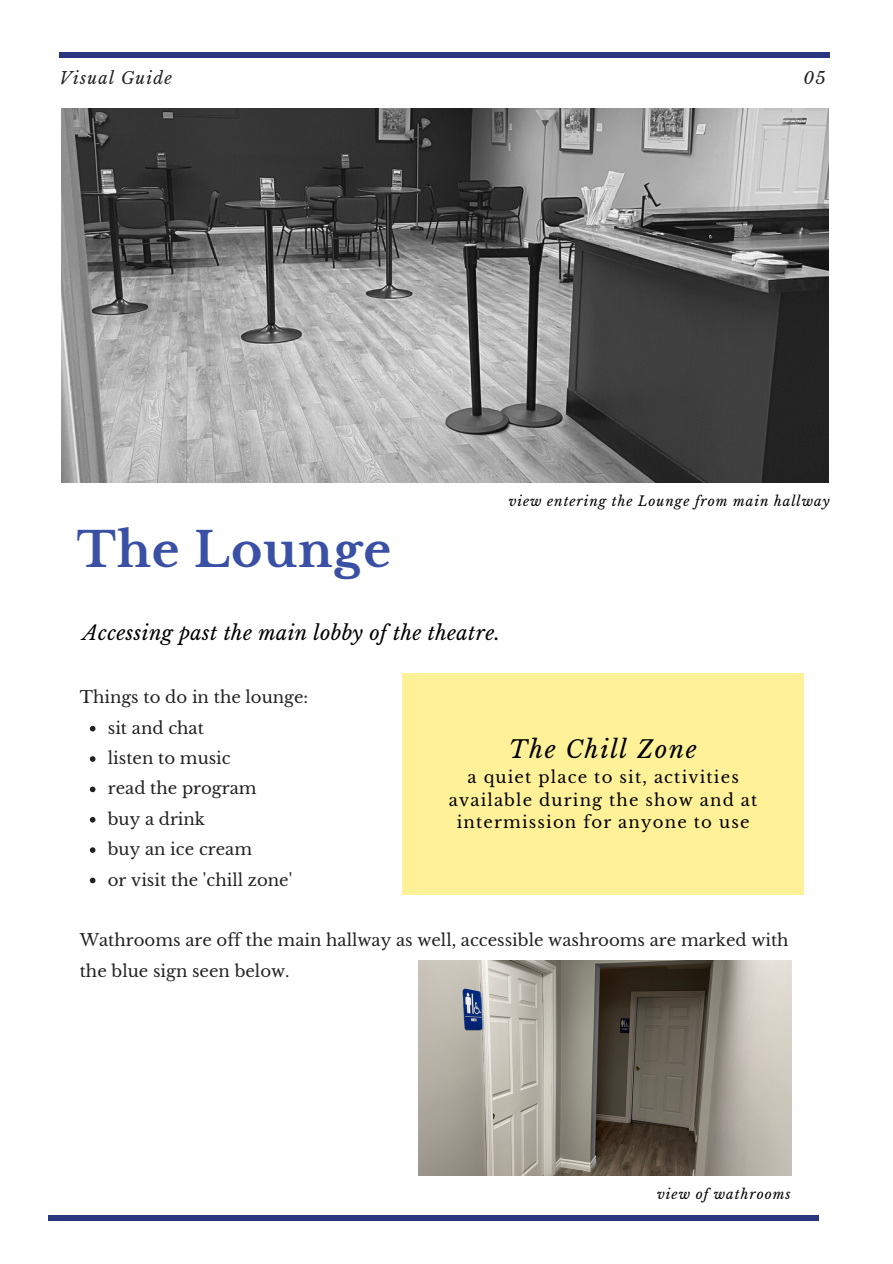
<style>
.page{position:relative;width:893px;height:1264px;background:#fff}
.page>*{position:absolute;margin:0;border:0;box-sizing:border-box;transform-origin:0 0}
.t1{font:700 47.55px "Libre Baskerville";letter-spacing:.02em;color:#3a50a5}
.t2{font:italic 24px "Libre Baskerville";letter-spacing:.07em;color:#000}
.t3{font:italic 19.8px "Libre Baskerville";letter-spacing:.02em;color:#000}
.t4{font:16.5px/30.3px "Libre Baskerville";color:#222}
.t5{font:16.5px/22.5px "Libre Baskerville";letter-spacing:.07em;color:#000;text-align:center}
.t6{font:italic 16.5px "Libre Baskerville";letter-spacing:.07em;color:#222}
.t7{font:italic 13.5px "Libre Baskerville";letter-spacing:.07em;color:#000}
</style>
<div class="page">
<hr style="left:60px;top:53px;width:770px;height:4px;background:#2a377f">
<img style="left:62px;top:108px;width:766px;height:374px">
<div style="left:49px;top:1215px;width:770px;height:5px;background:#2a377f"></div>
<svg style="left:90px;top:725px;width:5px;height:6px"></svg>
<svg style="left:90px;top:756px;width:5px;height:5px"></svg>
<svg style="left:90px;top:786px;width:5px;height:6px"></svg>
<svg style="left:90px;top:817px;width:5px;height:5px"></svg>
<svg style="left:90px;top:847px;width:5px;height:6px"></svg>
<svg style="left:90px;top:877px;width:5px;height:6px"></svg>
<img style="left:419px;top:960px;width:372px;height:215px">
<div style="left:402px;top:673px;width:401px;height:221px;background:#fff197"></div>
<p class="t6" style="left:60px;top:68px;width:114px">Visual Guide</p>
<p class="t6" style="left:803px;top:68px;width:24px">05</p>
<p class="t1" style="left:77px;top:520px;width:316px">The Lounge</p>
<p class="t7" style="left:508px;top:493px;width:322px">view entering the Lounge from main hallway</p>
<p class="t3" style="left:83px;top:620px;width:419px">Accessing past the main lobby of the theatre.</p>
<p class="t4" style="left:80px;top:682px;width:230px">Things to do in the lounge:</p>
<p class="t4" style="left:108px;top:712px;width:98px">sit and chat</p>
<p class="t4" style="left:108px;top:743px;width:124px">listen to music</p>
<p class="t4" style="left:108px;top:773px;width:150px">read the program</p>
<p class="t4" style="left:108px;top:803px;width:99px">buy a drink</p>
<p class="t4" style="left:108px;top:834px;width:146px">buy an ice cream</p>
<p class="t4" style="left:108px;top:864px;width:186px">or visit the 'chill zone'</p>
<p class="t2" style="left:509px;top:735px;width:189px">The Chill Zone</p>
<p class="t5" style="left:467px;top:766px;width:273px">a quiet place to sit, activities</p>
<p class="t5" style="left:449px;top:788px;width:310px">available during the show and at intermission for anyone to use</p>
<p class="t4" style="left:80px;top:925px;width:710px">Wathrooms are off the main hallway as well, accessible washrooms are marked with the blue sign seen below.</p>
<p class="t7" style="left:657px;top:1186px;width:135px">view of wathrooms</p>
</div>
